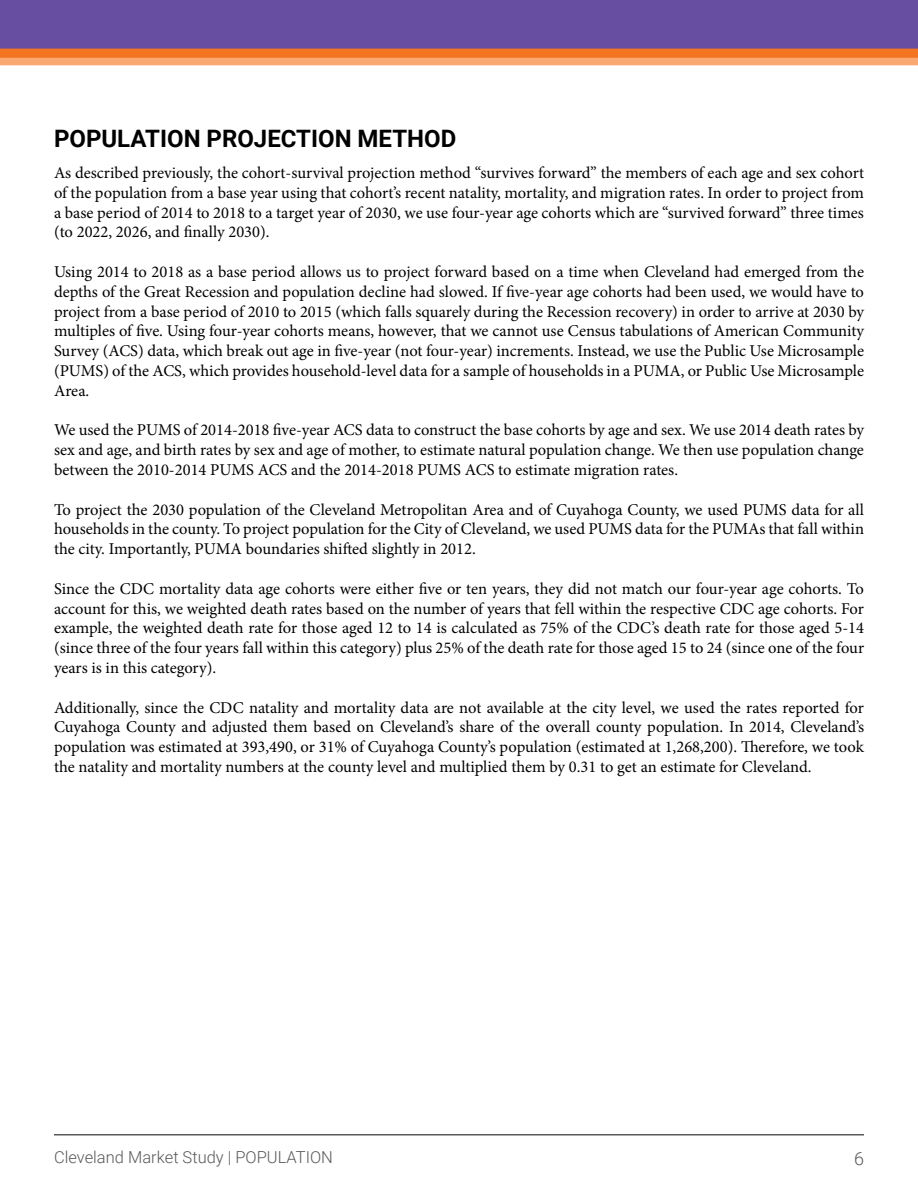
<style>
.page{position:relative;width:918px;height:1188px;background:#fff}
.page>*{position:absolute;margin:0;border:0;box-sizing:border-box;transform-origin:0 0}
.t1{font:700 24px "Roboto";color:#000}
.t2{font:300 18px "Roboto";color:#58595b}
.t3{font:16.5px/19.8px "Minion Pro";color:#000;text-align:justify}
.t4{font:300 16.5px "Roboto";color:#58595b}
</style>
<div class="page">
<div style="left:0;top:0;width:918px;height:54px;background:#684ea0"></div>
<hr style="left:54px;top:1134px;width:810px;height:2px;background:#58595b">
<svg style="left:0;top:49px;width:918px;height:16px;background:#f68c44"></svg>
<h1 class="t1" style="left:54px;top:121px;width:404px">POPULATION PROJECTION METHOD</h1>
<p class="t3" style="left:54px;top:163px;width:812px">As described previously, the cohort-survival projection method “survives forward” the members of each age and sex cohort of the population from a base year using that cohort’s recent natality, mortality, and migration rates. In order to project from a base period of 2014 to 2018 to a target year of 2030, we use four-year age cohorts which are “survived forward” three times (to 2022, 2026, and finally 2030).</p>
<p class="t3" style="left:54px;top:262px;width:812px">Using 2014 to 2018 as a base period allows us to project forward based on a time when Cleveland had emerged from the depths of the Great Recession and population decline had slowed. If five-year age cohorts had been used, we would have to project from a base period of 2010 to 2015 (which falls squarely during the Recession recovery) in order to arrive at 2030 by multiples of five. Using four-year cohorts means, however, that we cannot use Census tabulations of American Community Survey (ACS) data, which break out age in five-year (not four-year) increments. Instead, we use the Public Use Microsample (PUMS) of the ACS, which provides household-level data for a sample of households in a PUMA, or Public Use Microsample Area.</p>
<p class="t3" style="left:54px;top:420px;width:812px">We used the PUMS of 2014-2018 five-year ACS data to construct the base cohorts by age and sex. We use 2014 death rates by sex and age, and birth rates by sex and age of mother, to estimate natural population change. We then use population change between the 2010-2014 PUMS ACS and the 2014-2018 PUMS ACS to estimate migration rates.</p>
<p class="t3" style="left:54px;top:500px;width:812px">To project the 2030 population of the Cleveland Metropolitan Area and of Cuyahoga County, we used PUMS data for all households in the county. To project population for the City of Cleveland, we used PUMS data for the PUMAs that fall within the city. Importantly, PUMA boundaries shifted slightly in 2012.</p>
<p class="t3" style="left:54px;top:579px;width:812px">Since the CDC mortality data age cohorts were either five or ten years, they did not match our four-year age cohorts. To account for this, we weighted death rates based on the number of years that fell within the respective CDC age cohorts. For example, the weighted death rate for those aged 12 to 14 is calculated as 75% of the CDC’s death rate for those aged 5-14 (since three of the four years fall within this category) plus 25% of the death rate for those aged 15 to 24 (since one of the four years is in this category).</p>
<p class="t3" style="left:54px;top:698px;width:812px">Additionally, since the CDC natality and mortality data are not available at the city level, we used the rates reported for Cuyahoga County and adjusted them based on Cleveland’s share of the overall county population. In 2014, Cleveland’s population was estimated at 393,490, or 31% of Cuyahoga County’s population (estimated at 1,268,200). Therefore, we took the natality and mortality numbers at the county level and multiplied them by 0.31 to get an estimate for Cleveland.</p>
<p class="t4" style="left:54px;top:1146px;width:281px">Cleveland Market Study | POPULATION</p>
<p class="t2" style="left:854px;top:1146px;width:11px">6</p>
</div>
